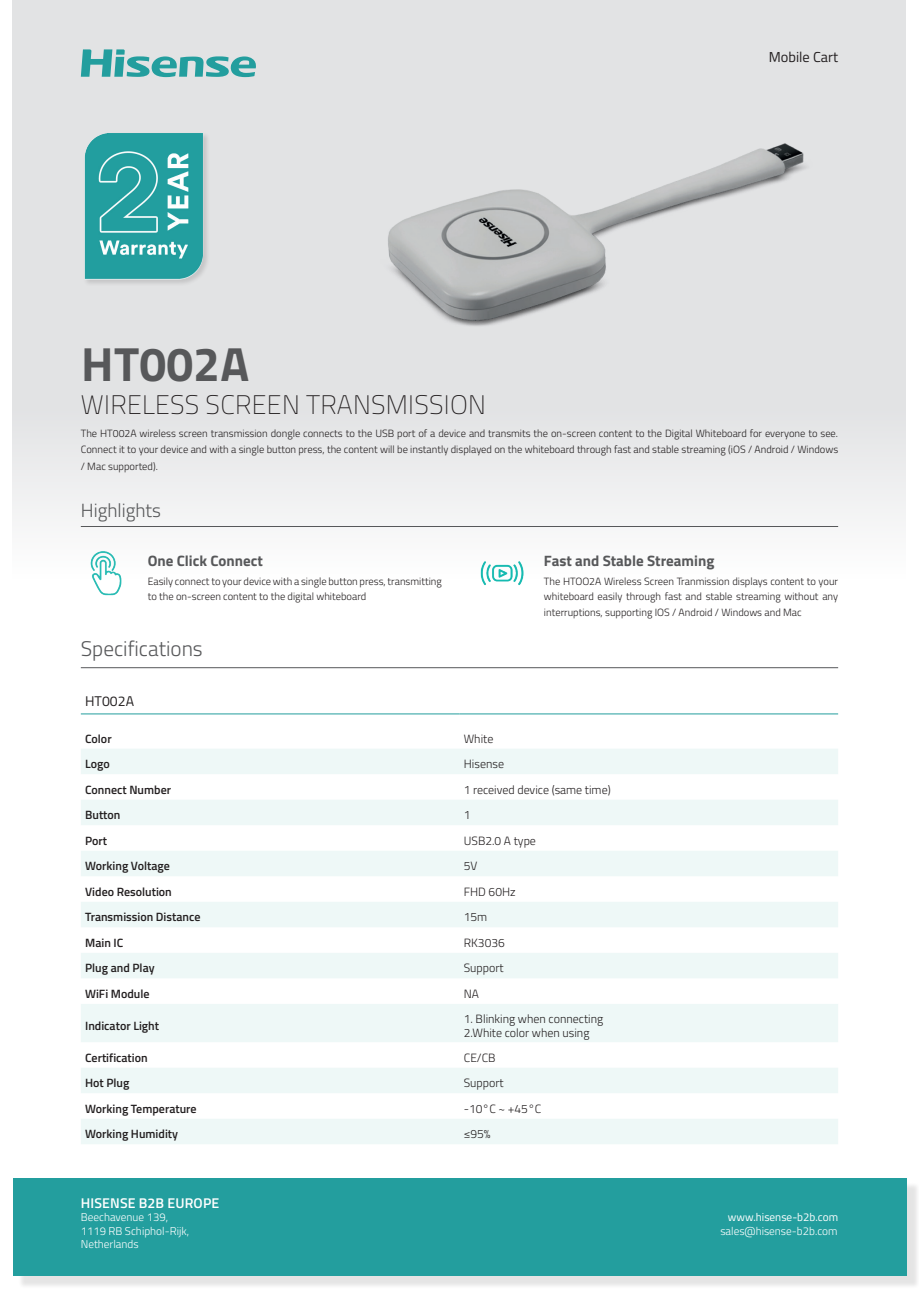
<style>
.page{position:relative;width:919px;height:1289px;background:#fff}
.page>*{position:absolute;margin:0;border:0;box-sizing:border-box;transform-origin:0 0}
.t1{font:700 48px "Titillium Web";letter-spacing:.005em;color:#57585a}
.t2{font:200 26.85px "Titillium Web";letter-spacing:.01em;color:#231f20}
.t3{font:300 21.15px "Titillium Web";color:#57585a}
.t4{font:300 19.05px "Titillium Web";color:#57585a}
.t5{font:700 15px "Titillium Web";color:#57585a}
.t6{font:14.4px "Titillium Web";color:#231f20}
.t7{font:600 14.1px "Titillium Web";letter-spacing:.01em;color:#fff}
.t8{font:14.1px "Titillium Web";color:#231f20}
.t9{font:600 12px "Titillium Web";color:#231f20}
.t10{font:300 12px/14.4px "Titillium Web";color:#231f20}
.t11{font:300 11.25px/13.5px "Titillium Web";color:#fff}
.t12{font:11.25px "Titillium Web";color:#fff}
.t13{font:300 10.5px/15.3px "Titillium Web";color:#231f20;text-align:justify}
</style>
<div class="page">
<div style="left:12px;top:0;width:893px;height:684px;background:linear-gradient(to bottom,#d9dbdc,#fafafb)"></div>
<svg style="left:81px;top:49px;width:176px;height:28px;background:#86c1c2"></svg>
<div style="left:83px;top:132px;width:127px;height:154px;background:#231f20;opacity:.15"></div>
<img style="left:81px;top:134px;width:145px;height:145px">
<img style="left:343px;top:95px;width:509px;height:282px">
<img style="left:82px;top:549px;width:48px;height:47px">
<img style="left:478px;top:549px;width:48px;height:47px">
<hr style="left:81px;top:526px;width:757px;height:1px;background:#57585a">
<div style="left:18px;top:1182px;width:900px;height:106px;background:#231f20;opacity:.12"></div>
<div style="left:13px;top:1178px;width:893px;height:98px;background:#239e9e"></div>
<svg style="left:81px;top:749px;width:757px;height:395px;fill:#eef8f7"></svg>
<hr style="left:81px;top:713px;width:378px;height:1px;background:#239e9e">
<hr style="left:459px;top:713px;width:379px;height:1px;background:#239e9e">
<hr style="left:81px;top:667px;width:757px;height:1px;background:#57585a">
<h1 class="t1" style="left:81px;top:328px;width:170px">HT002A</h1>
<h2 class="t2" style="left:81px;top:386px;width:406px">WIRELESS SCREEN TRANSMISSION</h2>
<h3 class="t6" style="left:768px;top:46px;width:71px">Mobile Cart</h3>
<p class="t13" style="left:81px;top:424px;width:758px;line-height:16.5px">The HT002A wireless screen transmission dongle connects to the USB port of a device and transmits the on-screen content to the Digital Whiteboard for everyone to see.<br>Connect it to your device and with a single button press, the content will be instantly displayed on the whiteboard through fast and stable streaming (iOS / Android / Windows / Mac supported).</p>
<h3 class="t4" style="left:81px;top:497px;width:82px">Highlights</h3>
<h3 class="t5" style="left:148px;top:549px;width:117px">One Click Connect</h3>
<p class="t13" style="left:148px;top:573px;width:295px">Easily connect to your device with a single button press, transmitting to the on-screen content to the digital whiteboard</p>
<h3 class="t3" style="left:81px;top:633px;width:123px">Specifications</h3>
<h3 class="t5" style="left:544px;top:549px;width:172px">Fast and Stable Streaming</h3>
<p class="t13" style="left:544px;top:573px;width:296px">The HTOO2A Wireless Screen Tranmission displays content to your whiteboard easily through fast and stable streaming without any interruptions, supporting IOS / Android / Windows and Mac</p>
<h3 class="t8" style="left:85px;top:690px;width:50px">HT002A</h3>
<p class="t9" style="left:85px;top:729px;width:28px">Color</p>
<p class="t10" style="left:464px;top:730px;width:31px">White</p>
<p class="t9" style="left:85px;top:755px;width:26px">Logo</p>
<p class="t10" style="left:464px;top:756px;width:42px">Hisense</p>
<p class="t9" style="left:85px;top:780px;width:87px">Connect Number</p>
<p class="t10" style="left:464px;top:781px;width:148px">1 received device (same time)</p>
<p class="t9" style="left:85px;top:806px;width:37px">Button</p>
<p class="t10" style="left:464px;top:807px;width:8px">1</p>
<p class="t9" style="left:85px;top:831px;width:24px">Port</p>
<p class="t10" style="left:464px;top:832px;width:74px">USB2.0 A type</p>
<p class="t9" style="left:85px;top:857px;width:86px">Working Voltage</p>
<p class="t10" style="left:464px;top:858px;width:15px">5V</p>
<p class="t9" style="left:85px;top:882px;width:88px">Video Resolution</p>
<p class="t10" style="left:464px;top:883px;width:53px">FHD 60Hz</p>
<p class="t9" style="left:85px;top:908px;width:117px">Transmission Distance</p>
<p class="t10" style="left:464px;top:909px;width:25px">15m</p>
<p class="t9" style="left:85px;top:933px;width:40px">Main IC</p>
<p class="t10" style="left:464px;top:934px;width:43px">RK3036</p>
<p class="t9" style="left:85px;top:959px;width:71px">Plug and Play</p>
<p class="t10" style="left:464px;top:960px;width:41px">Support</p>
<p class="t9" style="left:85px;top:984px;width:66px">WiFi Module</p>
<p class="t10" style="left:464px;top:985px;width:17px">NA</p>
<p class="t9" style="left:85px;top:1016px;width:75px">Indicator Light</p>
<p class="t10" style="left:464px;top:1010px;width:141px">1. Blinking when connecting<br>2.White color when using</p>
<p class="t9" style="left:85px;top:1048px;width:64px">Certification</p>
<p class="t10" style="left:464px;top:1049px;width:33px">CE/CB</p>
<p class="t9" style="left:85px;top:1073px;width:46px">Hot Plug</p>
<p class="t10" style="left:464px;top:1075px;width:41px">Support</p>
<p class="t9" style="left:85px;top:1099px;width:113px">Working Temperature</p>
<p class="t10" style="left:464px;top:1100px;width:79px">-10°C ~ +45°C</p>
<p class="t9" style="left:85px;top:1125px;width:94px">Working Humidity</p>
<p class="t10" style="left:464px;top:1126px;width:28px">≤95%</p>
<h3 class="t7" style="left:81px;top:1192px;width:140px">HISENSE B2B EUROPE</h3>
<p class="t11" style="left:81px;top:1209px;width:110px">Beechavenue 139,<br>1119 RB Schiphol-Rijk,<br>Netherlands</p>
<p class="t12" style="left:727px;top:1208px;width:112px">www.hisense-b2b.com</p>
<p class="t11" style="left:720px;top:1223px;width:119px">sales@hisense-b2b.com</p>
</div>
